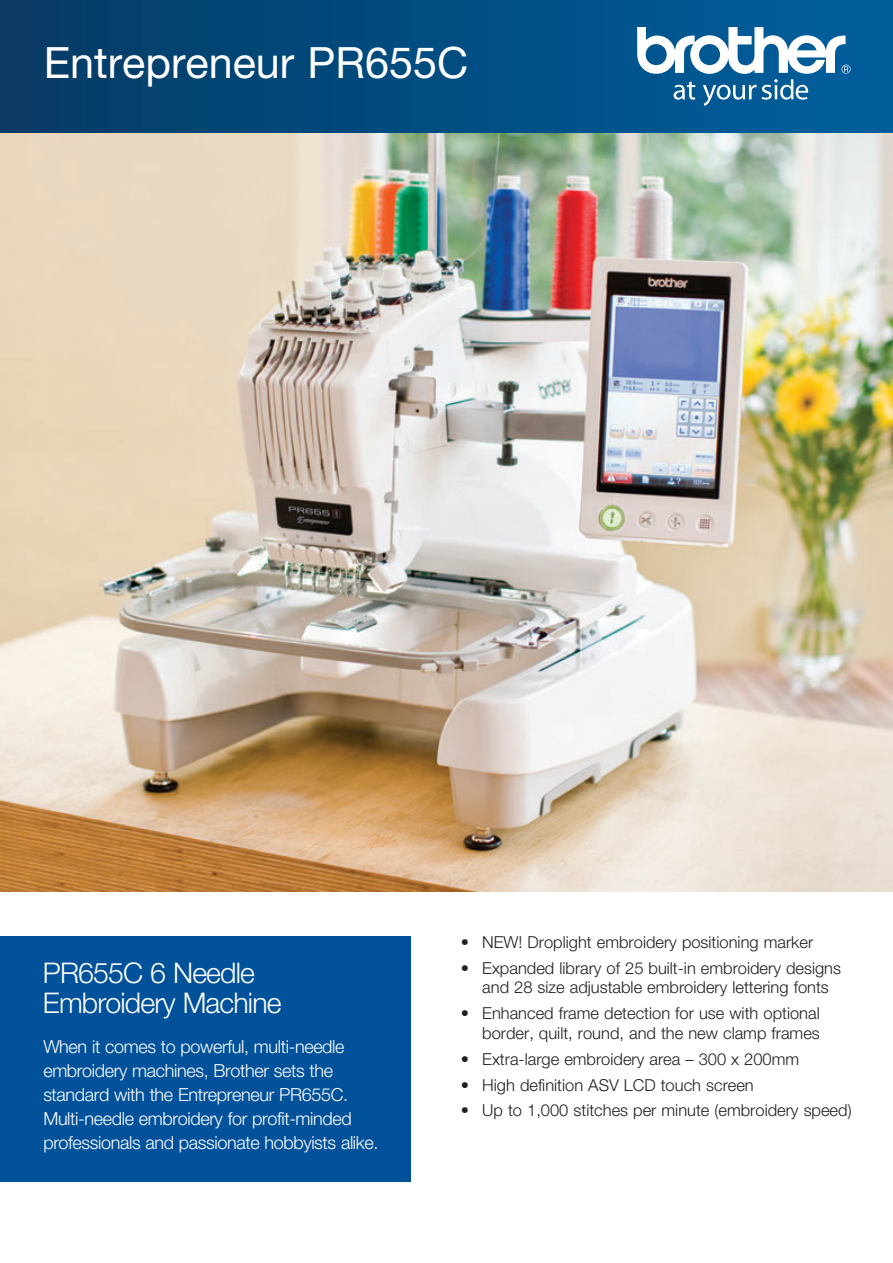
<style>
.page{position:relative;width:893px;height:1263px;background:#fff}
.page>*{position:absolute;margin:0;border:0;box-sizing:border-box;transform-origin:0 0}
.t1{font:43.2px "Helvetica Neue";color:#fff}
.t2{font:300 28.5px/30px "Helvetica Neue";letter-spacing:-.03em;color:#fff}
.t3{font:300 18px/24px "Helvetica Neue";letter-spacing:-.02em;color:#fff}
.t4{font:300 16.5px/19.5px "Helvetica Neue";color:#231f20;text-align:center}
.s1{font-weight:400}
</style>
<div class="page">
<img style="left:0;top:132px;width:893px;height:759px">
<div style="left:830px;top:0;width:63px;height:132px;background:#015d9a"></div>
<div style="left:0;top:0;width:831px;height:132px;background:linear-gradient(to right,#063b65,#005d9a)"></div>
<div style="left:0;top:936px;width:410px;height:246px;background:#01519b"></div>
<svg style="left:637px;top:27px;width:213px;height:79px"></svg>
<h1 class="t1" style="left:44px;top:37px;width:426px">Entrepreneur PR655C</h1>
<h2 class="t2" style="left:43px;top:958px;width:240px">PR655C 6 Needle<br>Embroidery Machine</h2>
<p class="t3" style="left:43px;top:1034px;width:337px">When it comes to powerful, multi-needle embroidery machines, Brother sets the standard with the Entrepreneur PR655C.<br>Multi-needle embroidery for profit-minded professionals and passionate hobbyists alike.</p>
<p class="t4" style="left:461px;top:932px;width:354px"><span class="s1">•</span> NEW! Droplight embroidery positioning marker</p>
<p class="t4" style="left:461px;top:958px;width:382px"><span class="s1">•</span> Expanded library of 25 built-in embroidery designs and 28 size adjustable embroidery lettering fonts</p>
<p class="t4" style="left:461px;top:1003px;width:361px;text-align:right"><span class="s1">•</span> Enhanced frame detection for use with optional border, quilt, round, and the new clamp frames</p>
<p class="t4" style="left:461px;top:1049px;width:340px"><span class="s1">•</span> Extra-large embroidery area – 300 x 200mm</p>
<p class="t4" style="left:461px;top:1074px;width:295px"><span class="s1">•</span> High definition ASV LCD touch screen</p>
<p class="t4" style="left:461px;top:1100px;width:392px"><span class="s1">•</span> Up to 1,000 stitches per minute (embroidery speed)</p>
</div>
